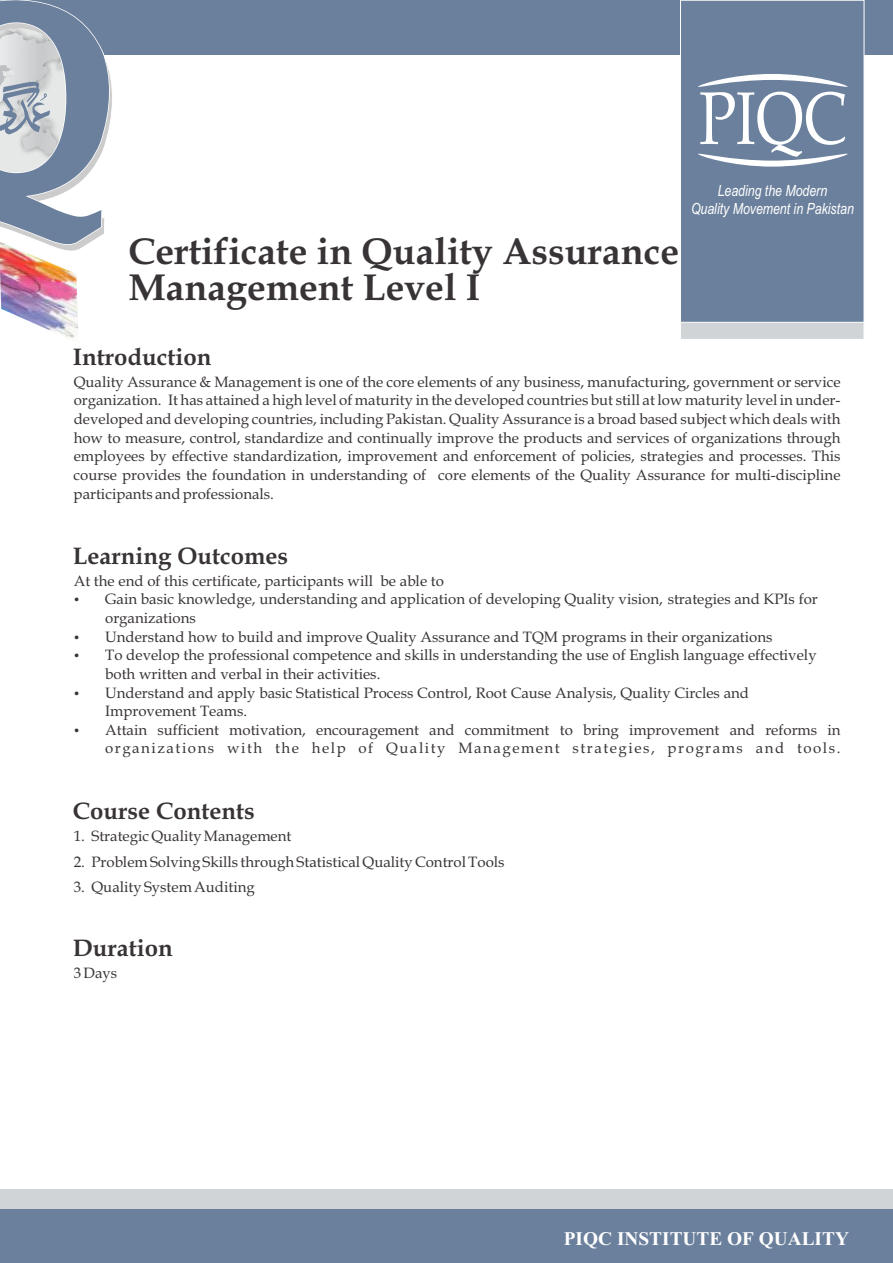
<style>
.page{position:relative;width:893px;height:1263px;background:#fff}
.page>*{position:absolute;margin:0;border:0;box-sizing:border-box;transform-origin:0 0}
.t1{font:700 37.5px/36.3px "Book Antiqua";color:#383336}
.t2{font:700 24px "Book Antiqua";color:#383336}
.t3{font:700 24px "Aparajita";color:#fff}
.t4{font:italic 15.45px/17.4px "Arial Narrow";color:#fff;text-align:center}
.t5{font:15px/18.6px "Book Antiqua";color:#383336}
</style>
<div class="page">
<div style="left:0;top:1189px;width:893px;height:22px;background:#d1d4d6"></div>
<div style="left:1px;top:1209px;width:892px;height:54px;background:#6b809c"></div>
<div style="left:0;top:0;width:893px;height:55px;background:#6b809c"></div>
<svg style="left:0;top:0;width:112px;height:249px"></svg>
<img style="left:0;top:241px;width:79px;height:98px">
<div style="left:681px;top:323px;width:183px;height:16px;background:#d1d4d6"></div>
<div style="left:680px;top:0;width:185px;height:323px;background:#6b809c"></div>
<svg style="left:698px;top:74px;width:150px;height:93px"></svg>
<p class="t4" style="left:691px;top:184px;width:164px">Leading the Modern<br>Quality Movement in Pakistan</p>
<h1 class="t1" style="left:128px;top:237px;width:593px">Certificate in Quality Assurance &amp;<br>Management Level I</h1>
<h2 class="t2" style="left:73px;top:347px;width:140px">Introduction</h2>
<p class="t5" style="left:74px;top:374px;width:768px;text-align:justify">Quality Assurance &amp; Management is one of the core elements of any business, manufacturing, government or service organization. It has attained a high level of maturity in the developed countries but still at low maturity level in under&shy;developed and developing countries, including Pakistan. Quality Assurance is a broad based subject which deals with how to measure, control, standardize and continually improve the products and services of organizations through employees by effective standardization, improvement and enforcement of policies, strategies and processes. This course provides the foundation in understanding of core elements of the Quality Assurance for multi-discipline participants and professionals.</p>
<h2 class="t2" style="left:73px;top:546px;width:217px">Learning Outcomes</h2>
<p class="t5" style="left:74px;top:573px;width:372px">At the end of this certificate, participants will be able to</p>
<p class="t5" style="left:105px;top:592px;width:714px;text-indent:-31px">• Gain basic knowledge, understanding and application of developing Quality vision, strategies and KPIs for organizations</p>
<p class="t5" style="left:74px;top:629px;width:700px">• Understand how to build and improve Quality Assurance and TQM programs in their organizations</p>
<p class="t5" style="left:105px;top:648px;width:713px;text-indent:-31px">• To develop the professional competence and skills in understanding the use of English language effectively both written and verbal in their activities.</p>
<p class="t5" style="left:105px;top:685px;width:645px;text-indent:-31px">• Understand and apply basic Statistical Process Control, Root Cause Analysis, Quality Circles and<br>Improvement Teams.</p>
<p class="t5" style="left:74px;top:722px;width:768px;text-align:right">• Attain sufficient motivation, encouragement and commitment to bring improvement and reforms in organizations with the help of Quality Management strategies, programs and tools.</p>
<h2 class="t2" style="left:73px;top:802px;width:183px">Course Contents</h2>
<p class="t5" style="left:74px;top:828px;width:219px">1. Strategic Quality Management</p>
<p class="t5" style="left:74px;top:854px;width:432px">2. Problem Solving Skills through Statistical Quality Control Tools</p>
<p class="t5" style="left:74px;top:879px;width:183px">3. Quality System Auditing</p>
<h2 class="t2" style="left:73px;top:938px;width:101px">Duration</h2>
<p class="t5" style="left:74px;top:965px;width:45px">3 Days</p>
<h2 class="t3" style="left:564px;top:1228px;width:287px">PIQC INSTITUTE OF QUALITY</h2>
</div>
